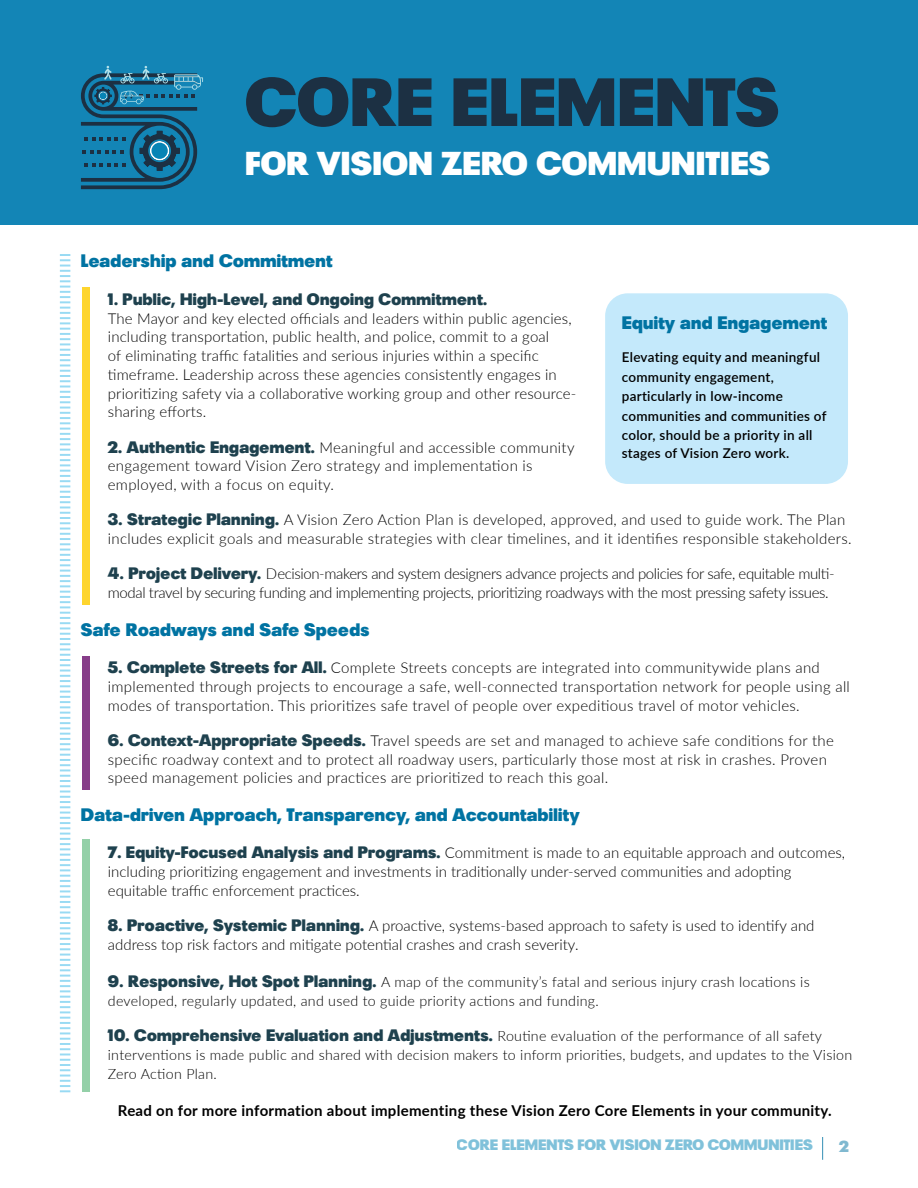
<style>
.page{position:relative;width:918px;height:1188px;background:#fff}
.page>*{position:absolute;margin:0;border:0;box-sizing:border-box;transform-origin:0 0}
.t1{font:900 67.5px "Plak W01";letter-spacing:.01em;color:#1c3043}
.t2{font:900 33px "Plak W01";letter-spacing:.01em;color:#fff}
.t3{font:900 18px "Plak W01";letter-spacing:.02em;color:#0073a2}
.t4{font:900 16.5px "Plak W01";letter-spacing:.02em;color:#1e414e}
.t5{font:900 15.9px "Plak W01";color:#0073a2}
.t6{font:300 15px/18.8px "Lato";letter-spacing:.01em;color:#000}
.t7{font:300 15px/18.8px "Lato";letter-spacing:-.025em;color:#000}
.t8{font:700 15px "Lato";letter-spacing:.02em;color:#000}
.t9{font:900 15px "Plak W01";color:#0084b5}
.t10{font:300 14.25px/18.8px "Lato";letter-spacing:.02em;color:#000}
.t11{font:600 13.5px/19.5px "Lato";letter-spacing:.02em;color:#000}
.s1{font-family:"Plak W01";font-weight:900;font-size:16.5px;color:#1e414e}
</style>
<div class="page">
<svg style="left:822px;top:1137px;width:1px;height:23px"></svg>
<div style="left:0;top:0;width:918px;height:225px;background:#1385b6"></div>
<div style="left:82px;top:287px;width:8px;height:318px;background:#fed52e"></div>
<div style="left:82px;top:656px;width:8px;height:134px;background:#873d89"></div>
<div style="left:82px;top:840px;width:8px;height:252px;background:#94d0a8"></div>
<svg style="left:60px;top:254px;width:10px;height:838px"></svg>
<svg style="left:81px;top:66px;width:122px;height:123px"></svg>
<div style="left:605px;top:293px;width:243px;height:191px;background:#c4e9fb;border-radius:22px"></div>
<h1 class="t1" style="left:245px;top:61px;width:535px">CORE ELEMENTS</h1>
<h2 class="t2" style="left:245px;top:144px;width:527px">FOR VISION ZERO COMMUNITIES</h2>
<p class="t3" style="left:81px;top:250px;width:253px">Leadership and Commitment</p>
<p class="t4" style="left:108px;top:289px;width:381px">1. Public, High-Level, and Ongoing Commitment.</p>
<p class="t6" style="left:108px;top:308px;width:470px">The Mayor and key elected officials and leaders within public agencies, including transportation, public health, and police, commit to a goal<br>of eliminating traffic fatalities and serious injuries within a specific timeframe. Leadership across these agencies consistently engages in prioritizing safety via a collaborative working group and other resource&shy;sharing efforts.</p>
<p class="t6" style="left:108px;top:437px;width:468px"><span class="s1">2. Authentic Engagement.</span> Meaningful and accessible community engagement toward Vision Zero strategy and implementation is employed, with a focus on equity.</p>
<p class="t6" style="left:108px;top:510px;width:745px"><span class="s1">3. Strategic Planning.</span> A Vision Zero Action Plan is developed, approved, and used to guide work. The Plan includes explicit goals and measurable strategies with clear timelines, and it identifies responsible stakeholders.</p>
<p class="t7" style="left:108px;top:564px;width:728px"><span class="s1">4. Project Delivery.</span> Decision-makers and system designers advance projects and policies for safe, equitable multi&shy;modal travel by securing funding and implementing projects, prioritizing roadways with the most pressing safety issues.</p>
<p class="t3" style="left:81px;top:618px;width:290px">Safe Roadways and Safe Speeds</p>
<p class="t6" style="left:108px;top:658px;width:744px"><span class="s1">5. Complete Streets for All.</span> Complete Streets concepts are integrated into communitywide plans and implemented through projects to encourage a safe, well-connected transportation network for people using all modes of transportation. This prioritizes safe travel of people over expeditious travel of motor vehicles.</p>
<p class="t6" style="left:108px;top:731px;width:727px"><span class="s1">6. Context-Appropriate Speeds.</span> Travel speeds are set and managed to achieve safe conditions for the specific roadway context and to protect all roadway users, particularly those most at risk in crashes. Proven speed management policies and practices are prioritized to reach this goal.</p>
<p class="t3" style="left:81px;top:804px;width:501px">Data-driven Approach, Transparency, and Accountability</p>
<p class="t6" style="left:108px;top:843px;width:739px"><span class="s1">7. Equity-Focused Analysis and Programs.</span> Commitment is made to an equitable approach and outcomes, including prioritizing engagement and investments in traditionally under-served communities and adopting equitable traffic enforcement practices.</p>
<p class="t6" style="left:108px;top:916px;width:708px"><span class="s1">8. Proactive, Systemic Planning.</span> A proactive, systems-based approach to safety is used to identify and address top risk factors and mitigate potential crashes and crash severity.</p>
<p class="t10" style="left:108px;top:972px;width:703px"><span class="s1">9. Responsive, Hot Spot Planning.</span> A map of the community’s fatal and serious injury crash locations is developed, regularly updated, and used to guide priority actions and funding.</p>
<p class="t10" style="left:108px;top:1026px;width:746px"><span class="s1">10. Comprehensive Evaluation and Adjustments.</span> Routine evaluation of the performance of all safety interventions is made public and shared with decision makers to inform priorities, budgets, and updates to the Vision<br>Zero Action Plan.</p>
<p class="t3" style="left:622px;top:312px;width:207px">Equity and Engagement</p>
<p class="t11" style="left:622px;top:347px;width:206px">Elevating equity and meaningful community engagement, particularly in low-income communities and communities of color, should be a priority in all</p>
<p class="t11" style="left:622px;top:443px;width:169px">stages of Vision Zero work.</p>
<p class="t8" style="left:118px;top:1099px;width:715px">Read on for more information about implementing these Vision Zero Core Elements in your community.</p>
<p class="t9" style="left:457px;top:1135px;width:357px">CORE ELEMENTS FOR VISION ZERO COMMUNITIES</p>
<p class="t5" style="left:839px;top:1137px;width:11px">2</p>
</div>
